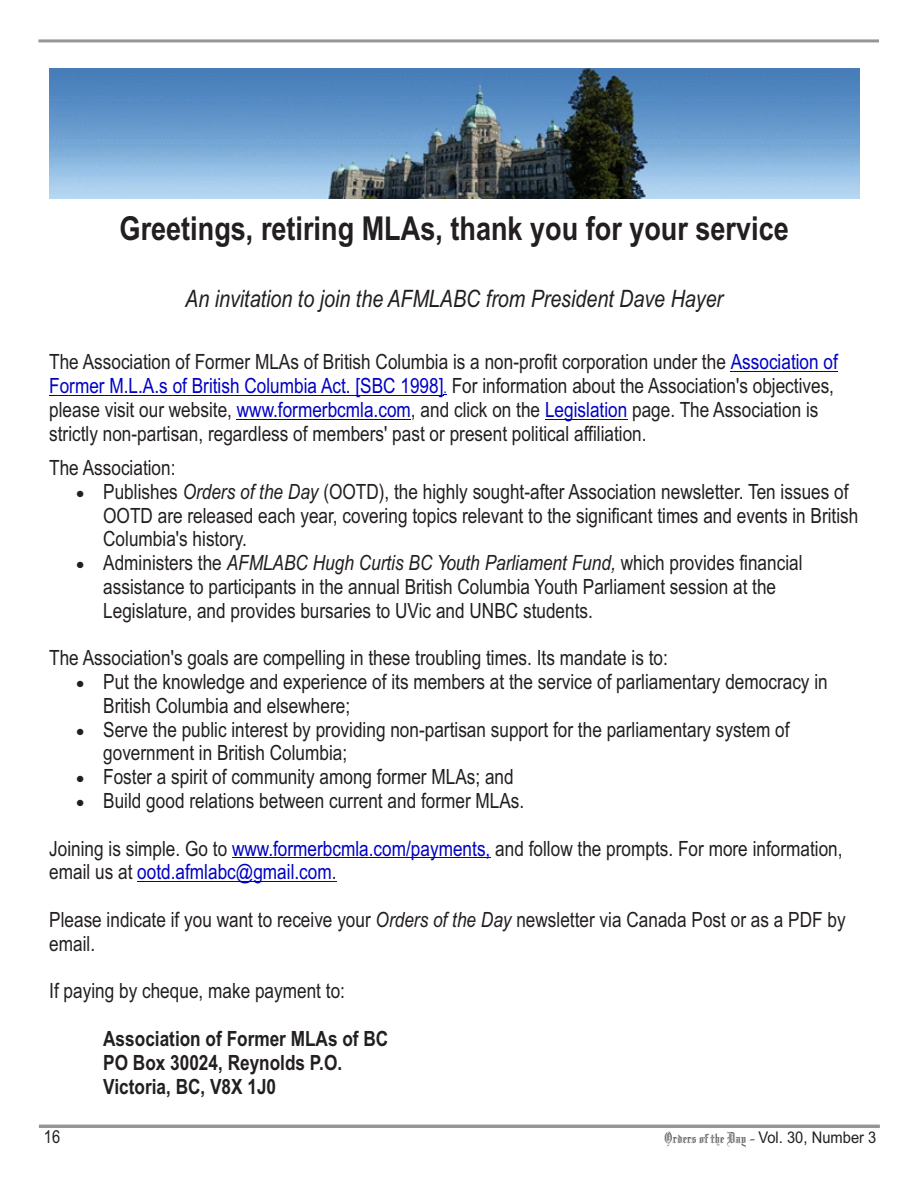
<style>
.page{position:relative;width:918px;height:1188px;background:#fff}
.page>*{position:absolute;margin:0;border:0;box-sizing:border-box;transform-origin:0 0}
.t1{font:700 33px "Arial Narrow";color:#231f20}
.t2{font:italic 24px "Arial Narrow";color:#231f20}
.t3{font:21px/23.9px "Arial Narrow";color:#231f20}
.t4{font:700 21px "Arial Narrow";color:#231f20}
.t5{font:18px "Arial Narrow";color:#231f20}
.t6{font:16.05px "Blackletter 686 BT";color:#231f20;scale:1.12 1}
.s1{color:#0000c4}
.s2{font-size:15px;color:#0000c4}
.s3{font-style:italic}
.s4{color:#00f}
.s5{font-family:"Arial Narrow"}
</style>
<div class="page">
<hr style="left:39px;top:1125px;width:841px;height:3px;background:#939598">
<hr style="left:38px;top:39px;width:841px;height:3px;background:#939598">
<hr style="left:731px;top:371px;width:107px;height:1px;background:#0000c4">
<hr style="left:49px;top:395px;width:395px;height:1px;background:#0000c4">
<hr style="left:237px;top:419px;width:174px;height:1px;background:#0000c4">
<hr style="left:545px;top:419px;width:82px;height:1px;background:#0000c4">
<hr style="left:232px;top:857px;width:254px;height:1px;background:#0000c4">
<hr style="left:137px;top:881px;width:195px;height:1px;background:#0000c4">
<img style="left:49px;top:68px;width:810px;height:131px">
<h1 class="t1" style="left:120px;top:216px;width:671px">Greetings, retiring MLAs, thank you for your service</h1>
<p class="t2" style="left:185px;top:289px;width:539px">An invitation to join the AFMLABC from President Dave Hayer</p>
<p class="t3" style="left:49px;top:352px;width:790px">The Association of Former MLAs of British Columbia is a non-profit corporation under the <span class="s1">Association of Former M.L.A.s of British Columbia Act. [SBC 1998]</span><span class="s2">.</span> For information about the Association's objectives, please visit our website, <span class="s1">www.formerbcmla.com</span>, and click on the <span class="s1">Legislation</span> page. The Association is strictly non-partisan, regardless of members' past or present political affiliation.</p>
<p class="t3" style="left:49px;top:458px;width:128px">The Association:</p>
<p class="t3" style="left:103px;top:482px;width:757px;text-indent:-27px">• Publishes <span class="s3">Orders of the Day</span> (OOTD), the highly sought-after Association newsletter. Ten issues of<br>OOTD are released each year, covering topics relevant to the significant times and events in British<br>Columbia's history.</p>
<p class="t3" style="left:103px;top:553px;width:701px;text-indent:-27px">• Administers the <span class="s3">AFMLABC Hugh Curtis BC Youth Parliament Fund,</span> which provides financial assistance to participants in the annual British Columbia Youth Parliament session at the<br>Legislature, and provides bursaries to UVic and UNBC students.</p>
<p class="t3" style="left:49px;top:648px;width:620px">The Association's goals are compelling in these troubling times. Its mandate is to:</p>
<p class="t3" style="left:103px;top:672px;width:726px;text-indent:-27px">• Put the knowledge and experience of its members at the service of parliamentary democracy in<br>British Columbia and elsewhere;</p>
<p class="t3" style="left:103px;top:719px;width:688px;text-indent:-27px">• Serve the public interest by providing non-partisan support for the parliamentary system of government in British Columbia;</p>
<p class="t3" style="left:76px;top:767px;width:439px">• Foster a spirit of community among former MLAs; and</p>
<p class="t3" style="left:76px;top:791px;width:450px">• Build good relations between current and former MLAs.</p>
<p class="t3" style="left:49px;top:838px;width:795px">Joining is simple. Go to <span class="s1">www.formerbcmla.com/payments</span><span class="s4">,</span> and follow the prompts. For more information, email us at <span class="s1">ootd.afmlabc@gmail.com</span>.</p>
<p class="t3" style="left:49px;top:910px;width:798px">Please indicate if you want to receive your <span class="s3">Orders of the Day</span> newsletter via Canada Post or as a PDF by email.</p>
<p class="t3" style="left:49px;top:981px;width:297px">If paying by cheque, make payment to:</p>
<p class="t4" style="left:103px;top:1031px;width:287px">Association of Former MLAs of BC</p>
<p class="t4" style="left:103px;top:1055px;width:240px">PO Box 30024, Reynolds P.O.</p>
<p class="t4" style="left:103px;top:1079px;width:174px">Victoria, BC, V8X 1J0</p>
<p class="t5" style="left:44px;top:1130px;width:18px">16</p>
<p class="t6" style="left:664px;top:1130px;width:191px">Orders of the Day - <span class="s5">Vol. 30, Number 3</span></p>
</div>
